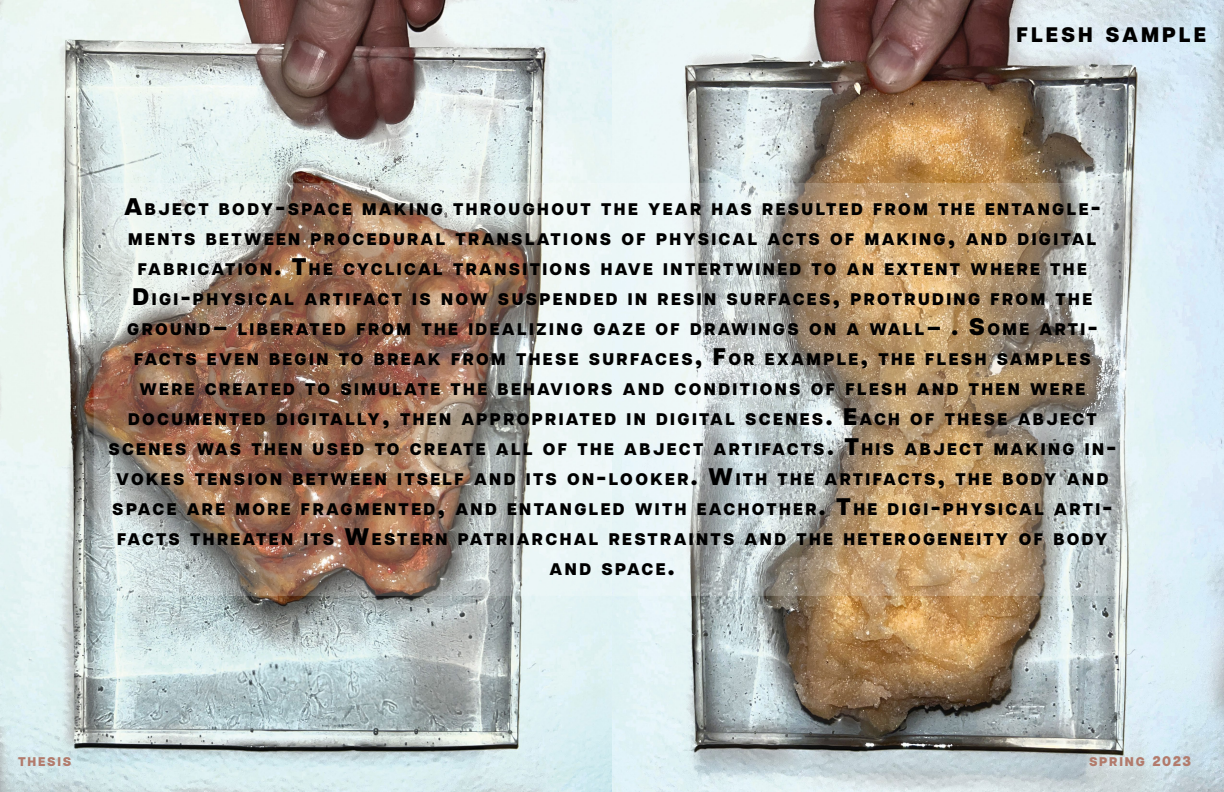
<style>
.page{position:relative;width:1224px;height:792px;background:#fff}
.page>*{position:absolute;margin:0;border:0;box-sizing:border-box;transform-origin:0 0}
.t1{font:800 21px "Articulat CF";letter-spacing:.145em;color:#000}
.t2{font:800 16.8px/30px "Articulat CF";letter-spacing:.145em;color:#000;text-align:center}
.t3{font:800 12.6px "Articulat CF";letter-spacing:.145em;color:#b27b6c}
.s1{font-size:24px}
.s2{font-size:14px}
</style>
<div class="page">
<img style="left:0;top:0;width:1224px;height:792px">
<img style="left:94px;top:183px;width:1034px;height:413px;border-radius:12px">
<p class="t1" style="left:1016px;top:19px;width:191px">FLESH SAMPLE</p>
<p class="t2" style="left:108px;top:194px;width:1010px"><span class="s1">A</span>BJECT BODY<span class="s1">-</span>SPACE MAKING THROUGHOUT THE YEAR HAS RESULTED FROM THE ENTANGLE<span class="s1">-</span>MENTS BETWEEN PROCEDURAL TRANSLATIONS OF PHYSICAL ACTS OF MAKING<span class="s1">,</span> AND DIGITAL FABRICATION<span class="s1">. T</span>HE CYCLICAL TRANSITIONS HAVE INTERTWINED TO AN EXTENT WHERE THE <span class="s1">D</span>IGI<span class="s1">-</span>PHYSICAL ARTIFACT IS NOW SUSPENDED IN RESIN SURFACES<span class="s1">,</span> PROTRUDING FROM THE GROUND<span class="s1">–</span> LIBERATED FROM THE IDEALIZING GAZE OF DRAWINGS ON A WALL<span class="s1">– . S</span>OME ARTI<span class="s1">-</span>FACTS EVEN BEGIN TO BREAK FROM THESE SURFACES<span class="s1">, F</span>OR EXAMPLE<span class="s1">,</span> THE FLESH SAMPLES WERE CREATED TO SIMULATE THE BEHAVIORS AND CONDITIONS OF FLESH AND THEN WERE DOCUMENTED DIGITALLY<span class="s1">,</span> THEN APPROPRIATED IN DIGITAL SCENES<span class="s1">. E</span>ACH OF THESE ABJECT SCENES WAS THEN USED TO CREATE ALL OF THE ABJECT ARTIFACTS<span class="s1">. T</span>HIS ABJECT MAKING IN<span class="s1">-</span>VOKES TENSION BETWEEN ITSELF AND ITS ON<span class="s1">-</span>LOOKER<span class="s1">. W</span>ITH THE ARTIFACTS<span class="s1">,</span> THE BODY AND SPACE ARE MORE FRAGMENTED<span class="s1">,</span> AND ENTANGLED WITH EACHOTHER<span class="s1">. T</span>HE DIGI<span class="s1">-</span>PHYSICAL ARTI<span class="s1">-</span>FACTS THREATEN ITS <span class="s1">W</span>ESTERN PATRIARCHAL RESTRAINTS AND THE HETEROGENEITY OF BODY AND SPACE<span class="s1">.</span></p>
<p class="t3" style="left:18px;top:752px;width:55px">THESIS</p>
<p class="t3" style="left:1089px;top:752px;width:103px">SPRING <span class="s2">2023</span></p>
</div>
